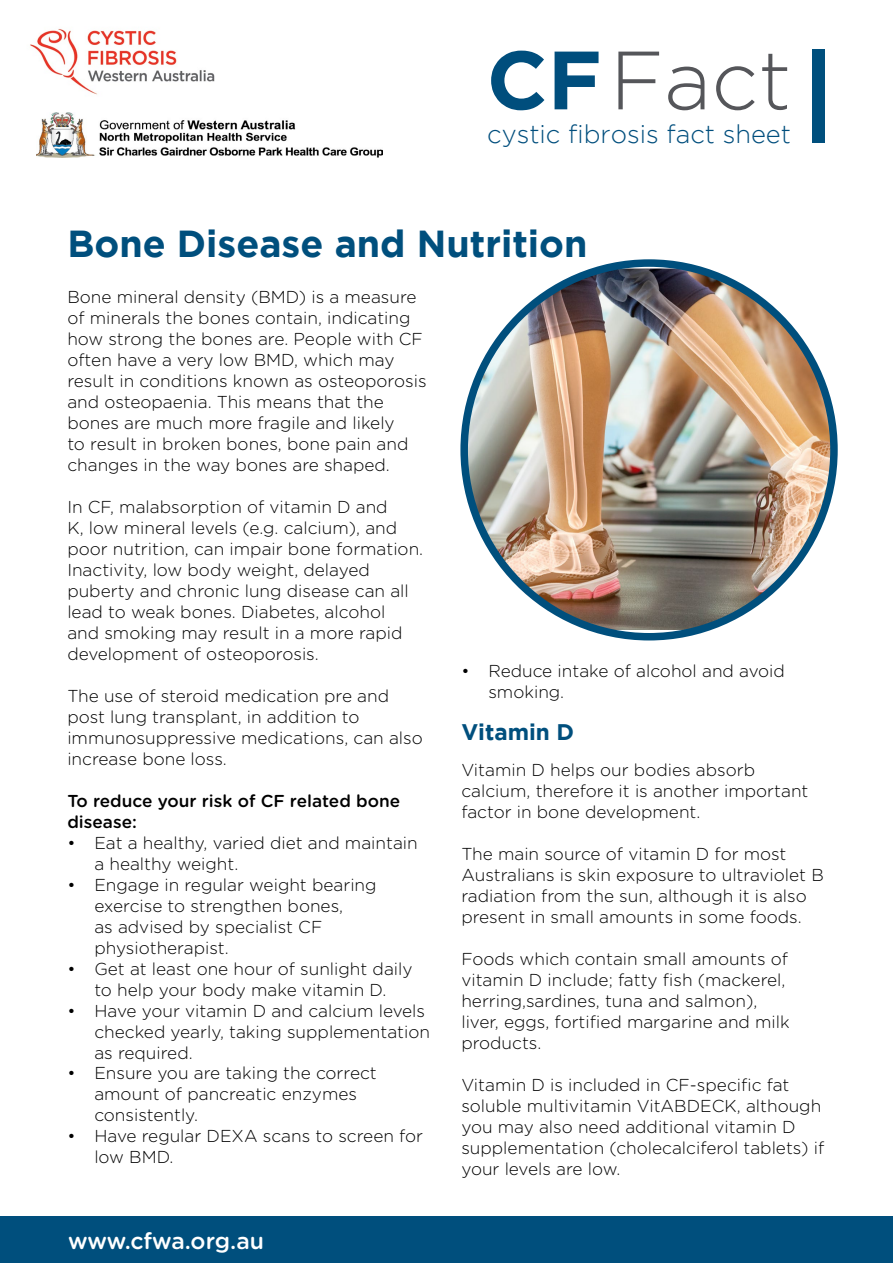
<style>
.page{position:relative;width:893px;height:1263px;background:#fff}
.page>*{position:absolute;margin:0;border:0;box-sizing:border-box;transform-origin:0 0}
.t1{font:300 82.5px "Gotham";color:#55565a}
.t2{font:700 37.5px "Gotham";color:#004f7d}
.t3{font:300 25.5px "Gotham";color:#004e7d}
.t4{font:500 22.95px "Gotham Rounded";letter-spacing:-.005em;color:#fff}
.t5{font:700 22.5px "Gotham";color:#004f7d}
.t6{font:300 17.25px/21px "Gotham Rounded";color:#000}
.t7{font:500 17.25px/21px "Gotham Rounded";color:#000}
.s1{font-weight:700;color:#004e7d}
</style>
<div class="page">
<div style="left:812px;top:49px;width:13px;height:94px;background:#004f7d"></div>
<img style="left:464px;top:269px;width:370px;height:361px">
<div style="left:0;top:1216px;width:893px;height:47px;background:#004f7d"></div>
<img style="left:30px;top:29px;width:185px;height:66px">
<img style="left:37px;top:113px;width:346px;height:45px">
<h1 class="t1" style="left:487px;top:35px;width:306px"><span class="s1">CF</span> Fact</h1>
<h3 class="t3" style="left:487px;top:120px;width:305px">cystic fibrosis fact sheet</h3>
<h2 class="t2" style="left:67px;top:222px;width:522px">Bone Disease and Nutrition</h2>
<p class="t6" style="left:67px;top:285px;width:361px">Bone mineral density (BMD) is a measure of minerals the bones contain, indicating how strong the bones are. People with CF often have a very low BMD, which may result in conditions known as osteoporosis and osteopaenia. This means that the bones are much more fragile and likely<br>to result in broken bones, bone pain and changes in the way bones are shaped.</p>
<p class="t6" style="left:67px;top:495px;width:357px">In CF, malabsorption of vitamin D and<br>K, low mineral levels (e.g. calcium), and poor nutrition, can impair bone formation.<br>Inactivity, low body weight, delayed puberty and chronic lung disease can all lead to weak bones. Diabetes, alcohol<br>and smoking may result in a more rapid development of osteoporosis.</p>
<p class="t6" style="left:67px;top:684px;width:357px">The use of steroid medication pre and post lung transplant, in addition to immunosuppressive medications, can also increase bone loss.</p>
<p class="t7" style="left:67px;top:789px;width:334px">To reduce your risk of CF related bone disease:</p>
<p class="t6" style="left:94px;top:831px;width:325px;text-indent:-27px">• Eat a healthy, varied diet and maintain a healthy weight.</p>
<p class="t6" style="left:94px;top:873px;width:284px;text-indent:-27px">• Engage in regular weight bearing exercise to strengthen bones,<br>as advised by specialist CF physiotherapist.</p>
<p class="t6" style="left:67px;top:957px;width:347px;text-align:center">• Get at least one hour of sunlight daily to help your body make vitamin D.</p>
<p class="t6" style="left:94px;top:999px;width:337px;text-indent:-27px">• Have your vitamin D and calcium levels checked yearly, taking supplementation as required.</p>
<p class="t6" style="left:94px;top:1062px;width:284px;text-indent:-27px">• Ensure you are taking the correct amount of pancreatic enzymes consistently.</p>
<p class="t6" style="left:94px;top:1125px;width:330px;text-indent:-27px">• Have regular DEXA scans to screen for low BMD.</p>
<p class="t6" style="left:488px;top:659px;width:298px;text-indent:-27px">• Reduce intake of alcohol and avoid smoking.</p>
<h3 class="t5" style="left:461px;top:719px;width:114px">Vitamin D</h3>
<p class="t6" style="left:461px;top:759px;width:349px">Vitamin D helps our bodies absorb calcium, therefore it is another important factor in bone development.</p>
<p class="t6" style="left:461px;top:843px;width:364px">The main source of vitamin D for most Australians is skin exposure to ultraviolet B radiation from the sun, although it is also present in small amounts in some foods.</p>
<p class="t6" style="left:461px;top:948px;width:330px">Foods which contain small amounts of vitamin D include; fatty fish (mackerel, herring,sardines, tuna and salmon), liver, eggs, fortified margarine and milk products.</p>
<p class="t6" style="left:461px;top:1074px;width:364px">Vitamin D is included in CF-specific fat soluble multivitamin VitABDECK, although you may also need additional vitamin D supplementation (cholecalciferol tablets) if your levels are low.</p>
<h3 class="t4" style="left:68px;top:1224px;width:198px">www.cfwa.org.au</h3>
</div>
